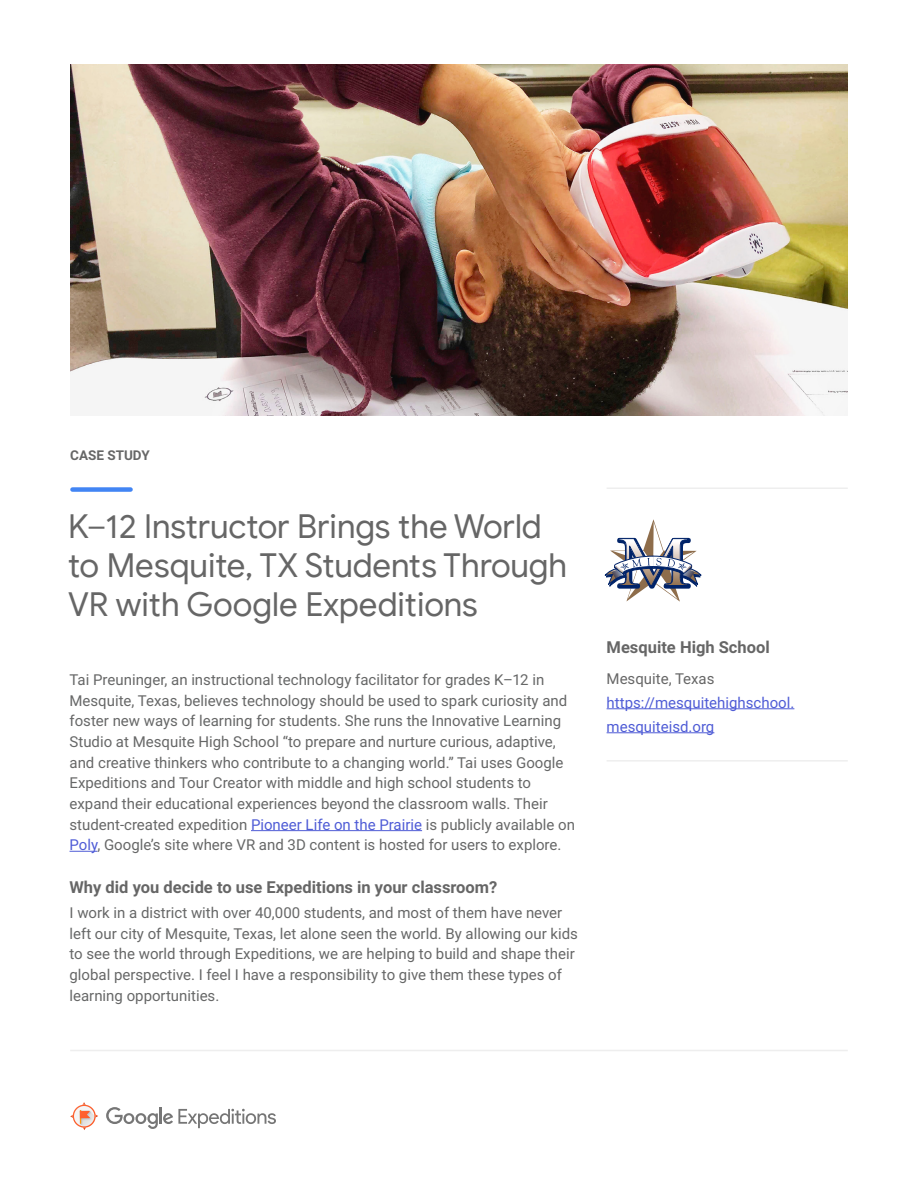
<style>
.page{position:relative;width:918px;height:1188px;background:#fff}
.page>*{position:absolute;margin:0;border:0;box-sizing:border-box;transform-origin:0 0}
.P1_Headline{font:33px/39px "Google Sans";color:#666}
.Subhead{font:700 16.5px "Roboto";color:#666}
.P1_Company_info{font:700 16.5px "Roboto";color:#666}
.P1_2_Body_copy{font:15px/20.7px "Roboto";color:#666767}
.P1_Company_info-2{font:15px/24px "Roboto";color:#4f5cd6}
.t1{font:700 13.5px "Roboto";color:#666767}
.s1{color:#4f5cd6}
.s2{color:#666}
</style>
<div class="page">
<hr style="left:607px;top:760px;width:241px;height:2px;background:#eee">
<hr style="left:607px;top:488px;width:241px;height:1px;background:#eee">
<hr style="left:70px;top:1050px;width:778px;height:1px;background:#eee">
<div style="left:72px;top:487px;width:59px;height:5px;background:#4285f4"></div>
<hr style="left:251px;top:830px;width:171px;height:1px;background:#4f5cd6">
<svg style="left:70px;top:851px;width:27px;height:1px"></svg>
<hr style="left:607px;top:708px;width:187px;height:1px;background:#4f5cd6">
<hr style="left:607px;top:732px;width:107px;height:1px;background:#4f5cd6">
<svg style="left:605px;top:519px;width:96px;height:83px"></svg>
<svg style="left:70px;top:1102px;width:28px;height:28px"></svg>
<svg style="left:106px;top:1107px;width:170px;height:22px"></svg>
<img style="left:70px;top:65px;width:778px;height:351px">
<p class="t1" style="left:70px;top:446px;width:81px">CASE STUDY</p>
<p class="P1_Headline" style="left:68px;top:507px;width:501px">K–12 Instructor Brings the World to Mesquite, TX Students Through<br>VR with Google Expeditions</p>
<p class="P1_2_Body_copy" style="left:70px;top:669px;width:507px">Tai Preuninger, an instructional technology facilitator for grades K–12 in Mesquite, Texas, believes technology should be used to spark curiosity and foster new ways of learning for students. She runs the Innovative Learning Studio at Mesquite High School “to prepare and nurture curious, adaptive, and creative thinkers who contribute to a changing world.” Tai uses Google Expeditions and Tour Creator with middle and high school students to expand their educational experiences beyond the classroom walls. Their student-created expedition <span class="s1">Pioneer Life on the Prairie</span> is publicly available on <span class="s1">Poly</span>, Google’s site where VR and 3D content is hosted for users to explore.</p>
<p class="Subhead" style="left:70px;top:876px;width:429px">Why did you decide to use Expeditions in your classroom?</p>
<p class="P1_2_Body_copy" style="left:70px;top:902px;width:510px">I work in a district with over 40,000 students, and most of them have never left our city of Mesquite, Texas, let alone seen the world. By allowing our kids to see the world through Expeditions, we are helping to build and shape their global perspective. I feel I have a responsibility to give them these types of learning opportunities.</p>
<p class="P1_Company_info" style="left:607px;top:636px;width:165px">Mesquite High School</p>
<p class="P1_Company_info-2" style="left:607px;top:666px;width:189px"><span class="s2">Mesquite, Texas </span>https://mesquitehighschool. mesquiteisd.org</p>
</div>
